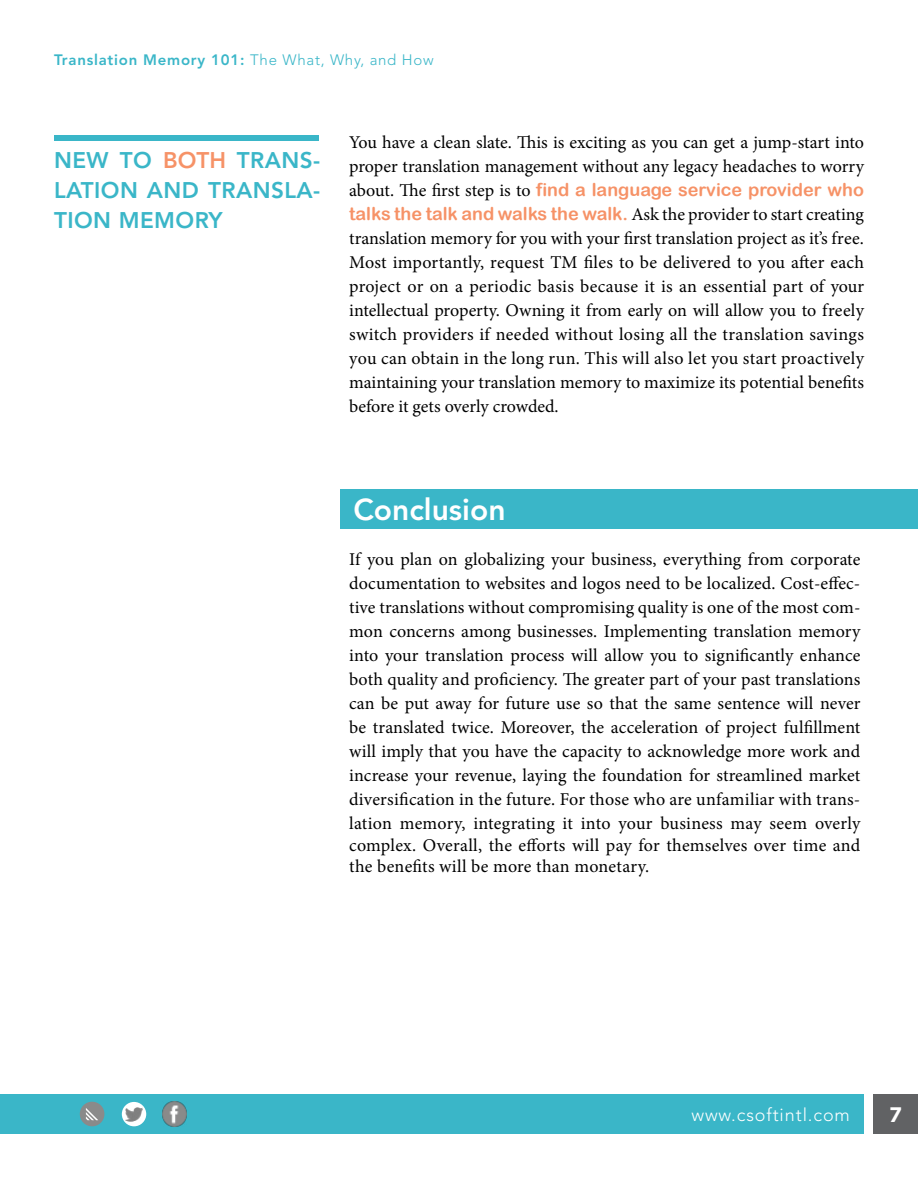
<style>
.page{position:relative;width:918px;height:1188px;background:#fff}
.page>*{position:absolute;margin:0;border:0;box-sizing:border-box;transform-origin:0 0}
.t1{font:800 30px "Avenir LT Std";color:#fff}
.t2{font:800 22.5px/30px "Avenir LT Std";letter-spacing:.02em;color:#3ab6c8}
.t3{font:700 21px "Gotham";color:#fff}
.t4{font:18px/24px "Minion Pro";letter-spacing:.005em;color:#000;text-align:justify}
.t5{font:18px "Arial Rounded MT Bold";color:#f69267}
.t6{font:300 18px "Avenir LT Std";letter-spacing:.05em;color:#fff}
.t7{font:800 15px "Avenir LT Std";letter-spacing:.05em;color:#3ab6c8}
.s1{font-weight:300}
.s2{color:#f69267}
.s3{font-family:"Minion Pro";color:#000}
.s4{font-family:"Arial Rounded MT Bold";color:#f69267}
</style>
<div class="page">
<div style="left:0;top:1094px;width:864px;height:40px;background:#3ab6c8"></div>
<div style="left:873px;top:1094px;width:45px;height:40px;background:#616264"></div>
<img style="left:162px;top:1102px;width:25px;height:24px">
<div style="left:122px;top:1102px;width:24px;height:24px;background:#fff;border-radius:50%"></div>
<img style="left:126px;top:1107px;width:16px;height:15px">
<div style="left:80px;top:1102px;width:24px;height:24px;background:#8a8a8a;border-radius:50%"></div>
<svg style="left:86px;top:1108px;width:12px;height:12px"></svg>
<div style="left:340px;top:489px;width:578px;height:39px;background:#3ab6c8"></div>
<div style="left:54px;top:135px;width:265px;height:5px;background:#3ab6c8"></div>
<p class="t7" style="left:54px;top:51px;width:381px">Translation Memory 101: <span class="s1">The What, Why, and How</span></p>
<p class="t2" style="left:54px;top:145px;width:268px">NEW TO <span class="s2">BOTH</span> TRANS-<br>LATION</p>
<p class="t2" style="left:147px;top:175px;width:121px">AN D TRANSL</p>
<p class="t2" style="left:297px;top:175px;width:25px">A-</p>
<p class="t2" style="left:54px;top:205px;width:170px">TION MEMORY</p>
<p class="t4" style="left:349px;top:130px;width:516px">You have a clean slate. This is exciting as you can get a jump-start into proper translation management without any legacy headaches to worry</p>
<p class="t5" style="left:349px;top:179px;width:516px"><span class="s3">about. The first step is to</span> find a language service provider who</p>
<p class="t4" style="left:349px;top:202px;width:516px"><span class="s4">talks the talk and walks the walk.</span> Ask the provider to start creating translation memory for you with your first translation project as it’s free.<br>Most importantly, request TM files to be delivered to you after each project or on a periodic basis because it is an essential part of your intellectual property. Owning it from early on will allow you to freely switch providers if needed without losing all the translation savings you can obtain in the long run. This will also let you start proactively maintaining your translation memory to maximize its potential benefits before it gets overly crowded.</p>
<h1 class="t1" style="left:353px;top:492px;width:154px">Conclusion</h1>
<p class="t4" style="left:349px;top:547px;width:513px">If you plan on globalizing your business, everything from corporate documentation to websites and logos need to be localized. Cost-effec&shy;tive translations without compromising quality is one of the most com&shy;mon concerns among businesses. Implementing translation memory into your translation process will allow you to significantly enhance both quality and proficiency. The greater part of your past translations can be put away for future use so that the same sentence will never be translated twice. Moreover, the acceleration of project fulfillment will imply that you have the capacity to acknowledge more work and increase your revenue, laying the foundation for streamlined market diversification in the future. For those who are unfamiliar with trans&shy;lation memory, integrating it into your business may seem overly</p>
<p class="t4" style="left:349px;top:834px;width:513px;line-height:21.6px">complex. Overall, the efforts will pay for themselves over time and the benefits will be more than monetary.</p>
<p class="t6" style="left:692px;top:1104px;width:160px">www.csoftintl.com</p>
<p class="t3" style="left:889px;top:1100px;width:14px">7</p>
</div>
